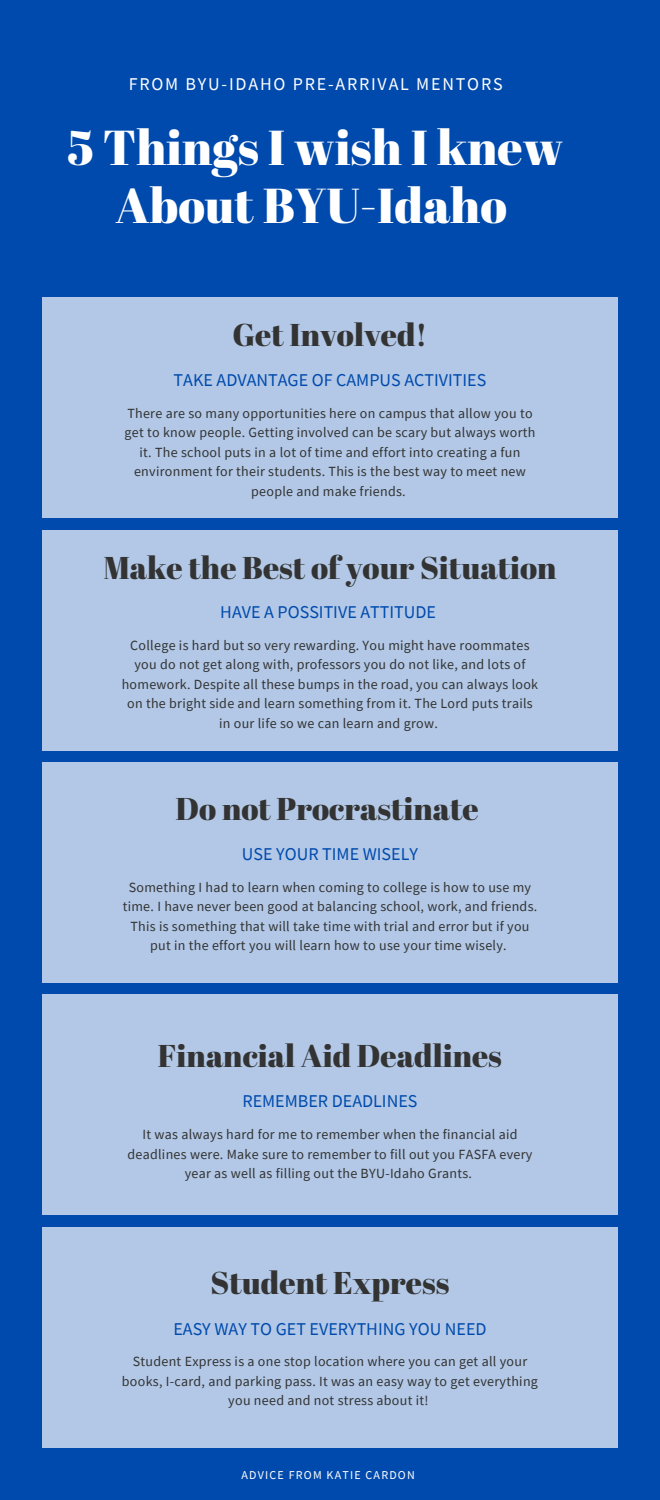
<style>
.page{position:relative;width:660px;height:1500px;background:#004aad}
.page>*{position:absolute;margin:0;border:0;box-sizing:border-box;transform-origin:0 0}
.t1{font:49px/58.5px "Abril Fatface";color:#fff;text-align:center}
.t2{font:31.5px "Abril Fatface";color:#333}
.t3{font:18px "Source Sans Pro";color:#004aad}
.t4{font:18px "Source Sans Pro";letter-spacing:.1em;color:#fff}
.t5{font:14px/19.5px "Source Sans Pro";letter-spacing:.02em;color:#333;text-align:center}
.t6{font:12px "Source Sans Pro";letter-spacing:.1em;color:#fff}
</style>
<div class="page">
<div style="left:42px;top:298px;width:576px;height:220px;background:#b2c8e6"></div>
<div style="left:42px;top:530px;width:576px;height:221px;background:#b2c8e6"></div>
<div style="left:42px;top:762px;width:576px;height:220px;background:#b2c8e6"></div>
<div style="left:42px;top:995px;width:576px;height:220px;background:#b2c8e6"></div>
<div style="left:42px;top:1227px;width:576px;height:220px;background:#b2c8e6"></div>
<h3 class="t4" style="left:129px;top:72px;width:376px">FROM BYU-IDAHO PRE-ARRIVAL MENTORS</h3>
<h1 class="t1" style="left:68px;top:117px;width:498px">5 Things I wish I knew<br>About BYU-Idaho</h1>
<h2 class="t2" style="left:233px;top:312px;width:196px">Get Involved!</h2>
<h3 class="t3" style="left:174px;top:368px;width:314px">TAKE ADVANTAGE OF CAMPUS ACTIVITIES</h3>
<h4 class="t5" style="left:125px;top:403px;width:412px">There are so many opportunities here on campus that allow you to get to know people. Getting involved can be scary but always worth it. The school puts in a lot of time and effort into creating a fun environment for their students. This is the best way to meet new people and make friends.</h4>
<h2 class="t2" style="left:103px;top:546px;width:455px">Make the Best of your Situation</h2>
<h3 class="t3" style="left:220px;top:601px;width:217px">HAVE A POSSITIVE ATTITUDE</h3>
<h4 class="t5" style="left:122px;top:635px;width:418px">College is hard but so very rewarding. You might have roommates you do not get along with, professors you do not like, and lots of homework. Despite all these bumps in the road, you can always look on the bright side and learn something from it. The Lord puts trails in our life so we can learn and grow.</h4>
<h2 class="t2" style="left:175px;top:786px;width:305px">Do not Procrastinate</h2>
<h3 class="t3" style="left:242px;top:842px;width:178px">USE YOUR TIME WISELY</h3>
<h4 class="t5" style="left:123px;top:877px;width:416px">Something I had to learn when coming to college is how to use my time. I have never been good at balancing school, work, and friends.<br>This is something that will take time with trial and error but if you put in the effort you will learn how to use your time wisely.</h4>
<h2 class="t2" style="left:158px;top:1034px;width:346px">Financial Aid Deadlines</h2>
<h3 class="t3" style="left:243px;top:1090px;width:176px">REMEMBER DEADLINES</h3>
<h4 class="t5" style="left:127px;top:1125px;width:407px">It was always hard for me to remember when the financial aid deadlines were. Make sure to remember to fill out you FASFA every year as well as filling out the BYU-Idaho Grants.</h4>
<h2 class="t2" style="left:211px;top:1261px;width:240px">Student Express</h2>
<h3 class="t3" style="left:173px;top:1317px;width:315px">EASY WAY TO GET EVERYTHING YOU NEED</h3>
<h4 class="t5" style="left:122px;top:1352px;width:418px">Student Express is a one stop location where you can get all your books, I-card, and parking pass. It was an easy way to get everything you need and not stress about it!</h4>
<p class="t6" style="left:241px;top:1467px;width:175px">ADVICE FROM KATIE CARDON</p>
</div>
